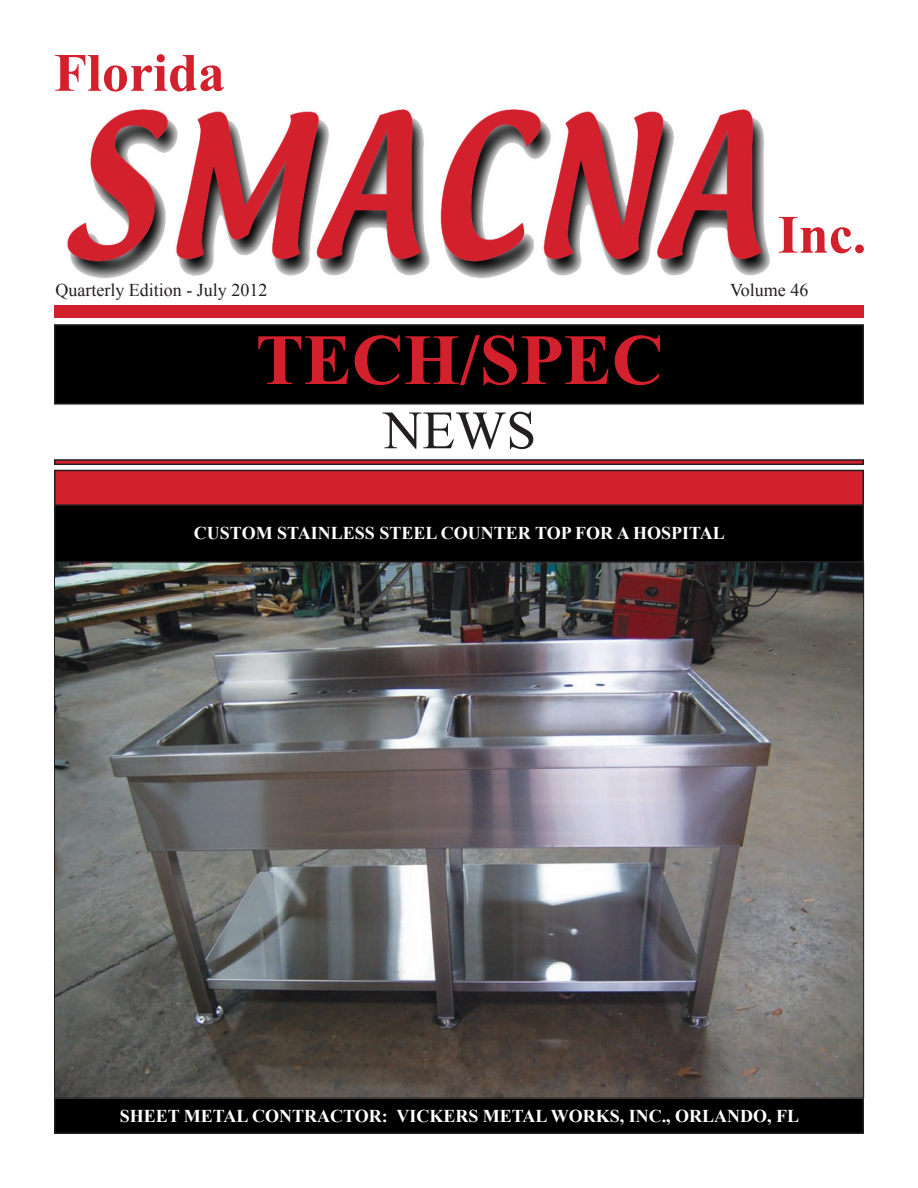
<style>
.page{position:relative;width:918px;height:1188px;background:#fff}
.page>*{position:absolute;margin:0;border:0;box-sizing:border-box;transform-origin:0 0}
.t1{font:700 72px "Times New Roman";color:#d3202d}
.t2{font:700 54px "Times New Roman";color:#d3202d}
.t3{font:54px "Times New Roman";color:#231f20}
.t4{font:700 18px "Times New Roman";color:#fff}
.t5{font:18px "Times New Roman";color:#231f20}
</style>
<div class="page">
<img style="left:67px;top:108px;width:703px;height:171px">
<div style="left:54px;top:305px;width:810px;height:12px;background:#d3202d"></div>
<div style="left:55px;top:325px;width:808px;height:79px;background:#000"></div>
<div style="left:54px;top:324px;width:810px;height:81px;border:2px solid #231f20"></div>
<div style="left:54px;top:459px;width:810px;height:6px;border:2px solid #231f20"></div>
<div style="left:55px;top:470px;width:808px;height:36px;background:#d3202d"></div>
<div style="left:54px;top:470px;width:810px;height:37px;border:2px solid #231f20"></div>
<div style="left:55px;top:505px;width:808px;height:57px;background:#000"></div>
<div style="left:54px;top:504px;width:810px;height:59px;border:2px solid #231f20"></div>
<div style="left:55px;top:1098px;width:808px;height:35px;background:#000"></div>
<div style="left:54px;top:1097px;width:810px;height:37px;border:2px solid #231f20"></div>
<img style="left:56px;top:564px;width:806px;height:532px">
<h2 class="t2" style="left:54px;top:35px;width:173px">Florida</h2>
<h2 class="t2" style="left:778px;top:197px;width:90px">Inc.</h2>
<p class="t5" style="left:56px;top:278px;width:213px">Quarterly Edition - July 2012</p>
<p class="t5" style="left:730px;top:278px;width:80px">Volume 46</p>
<h1 class="t1" style="left:256px;top:310px;width:410px">TECH/SPEC</h1>
<h2 class="t3" style="left:383px;top:394px;width:154px">NEWS</h2>
<p class="t4" style="left:194px;top:520px;width:533px">CUSTOM STAINLESS STEEL COUNTER TOP FOR A HOSPITAL</p>
<p class="t4" style="left:120px;top:1104px;width:681px">SHEET METAL CONTRACTOR: VICKERS METAL WORKS, INC., ORLANDO, FL</p>
</div>
